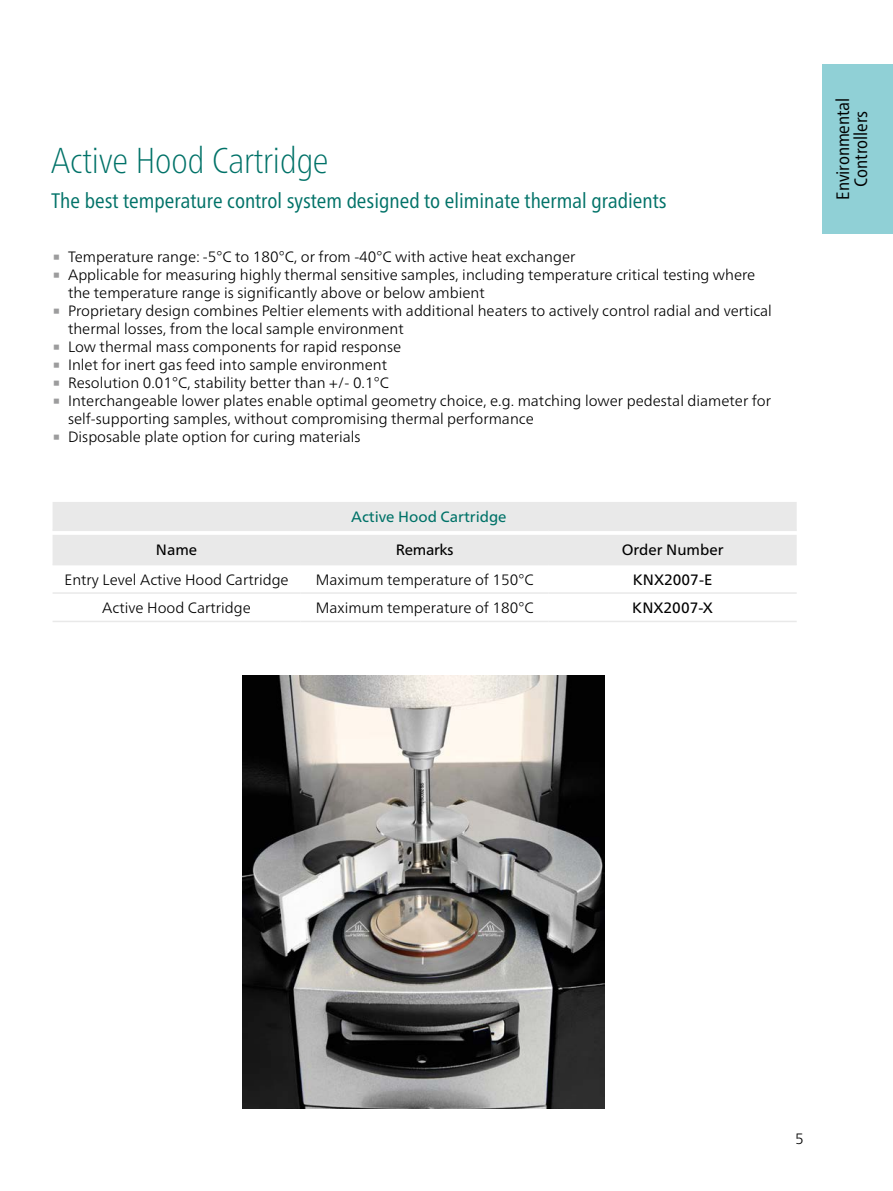
<style>
.page{position:relative;width:893px;height:1191px;background:#fff}
.page>*{position:absolute;margin:0;border:0;box-sizing:border-box;transform-origin:0 0}
.t1{font:45px "Frutiger Neue LTW1 G";color:#9c9c9d}
.Headline_Titel_n{font:100 condensed 36px "Frutiger Neue LTW1 G";color:#007268}
.Subhead_1_grün_n{font:condensed 21px "Frutiger Neue LTW1 G";color:#007268}
.Subhead_1_schwarz_n{font:condensed 18px/18px "Frutiger Neue LTW1 G";letter-spacing:-.005em;color:#000;text-align:center;scale:1.04 1}
.Tabellenkörper_n{font:300 15px/18px "Frutiger Neue LTW1 G";color:#000}
.Tabellenkörper_n-2{font:15px "Frutiger Neue LTW1 G";color:#000}
.Tabellenkopf_n{font:15px "Frutiger Neue LTW1 G";color:#007268}
.Tabellenkörper_n-3{font:15px "Frutiger Neue LTW1 G";letter-spacing:-.02em;color:#000}
</style>
<div class="page">
<img style="left:242px;top:675px;width:362px;height:433px">
<div style="left:53px;top:502px;width:744px;height:62px;background:#e9e9e9"></div>
<hr style="left:53px;top:592px;width:248px;height:2px;background:#e9e9e9">
<hr style="left:301px;top:592px;width:248px;height:2px;background:#e9e9e9">
<hr style="left:549px;top:592px;width:248px;height:2px;background:#e9e9e9">
<hr style="left:53px;top:620px;width:248px;height:2px;background:#e9e9e9">
<hr style="left:301px;top:620px;width:248px;height:2px;background:#e9e9e9">
<hr style="left:549px;top:620px;width:248px;height:2px;background:#e9e9e9">
<hr style="left:53px;top:529px;width:248px;height:2px;background:#e9e9e9">
<hr style="left:301px;top:529px;width:248px;height:2px;background:#e9e9e9">
<hr style="left:549px;top:529px;width:248px;height:2px;background:#e9e9e9">
<hr style="left:53px;top:564px;width:248px;height:1px;background:#e9e9e9">
<hr style="left:301px;top:564px;width:248px;height:1px;background:#e9e9e9">
<hr style="left:549px;top:564px;width:248px;height:1px;background:#e9e9e9">
<div style="left:822px;top:64px;width:71px;height:170px;background:#90d0d6"></div>
<p class="Headline_Titel_n" style="left:51px;top:134px;width:279px">Active Hood Cartridge</p>
<p class="Subhead_1_grün_n" style="left:51px;top:185px;width:617px">The best temperature control system designed to eliminate thermal gradients</p>
<p class="t1" style="left:51px;top:227px;width:12px">∙</p>
<p class="Tabellenkörper_n" style="left:68px;top:247px;width:509px">Temperature range: -5°C to 180°C, or from -40°C with active heat exchanger</p>
<p class="t1" style="left:51px;top:245px;width:12px">∙</p>
<p class="Tabellenkörper_n" style="left:68px;top:265px;width:689px">Applicable for measuring highly thermal sensitive samples, including temperature critical testing where the temperature range is significantly above or below ambient</p>
<p class="t1" style="left:51px;top:281px;width:12px">∙</p>
<p class="Tabellenkörper_n" style="left:68px;top:301px;width:705px">Proprietary design combines Peltier elements with additional heaters to actively control radial and vertical thermal losses, from the local sample environment</p>
<p class="t1" style="left:51px;top:317px;width:12px">∙</p>
<p class="Tabellenkörper_n" style="left:68px;top:337px;width:335px">Low thermal mass components for rapid response</p>
<p class="t1" style="left:51px;top:335px;width:12px">∙</p>
<p class="Tabellenkörper_n" style="left:68px;top:355px;width:321px">Inlet for inert gas feed into sample environment</p>
<p class="t1" style="left:51px;top:353px;width:12px">∙</p>
<p class="Tabellenkörper_n" style="left:68px;top:373px;width:322px">Resolution 0.01°C, stability better than +/- 0.1°C</p>
<p class="t1" style="left:51px;top:371px;width:12px">∙</p>
<p class="Tabellenkörper_n" style="left:68px;top:391px;width:704px">Interchangeable lower plates enable optimal geometry choice, e.g. matching lower pedestal diameter for self-supporting samples, without compromising thermal performance</p>
<p class="t1" style="left:51px;top:407px;width:12px">∙</p>
<p class="Tabellenkörper_n" style="left:68px;top:427px;width:294px">Disposable plate option for curing materials</p>
<p class="Tabellenkopf_n" style="left:351px;top:508px;width:157px">Active Hood Cartridge</p>
<p class="Tabellenkörper_n-2" style="left:156px;top:541px;width:43px">Name</p>
<p class="Tabellenkörper_n-3" style="left:396px;top:541px;width:59px">Remarks</p>
<p class="Tabellenkörper_n-2" style="left:622px;top:541px;width:103px">Order Number</p>
<p class="Tabellenkörper_n" style="left:64px;top:570px;width:226px">Entry Level Active Hood Cartridge</p>
<p class="Tabellenkörper_n" style="left:316px;top:570px;width:219px">Maximum temperature of 150°C</p>
<p class="Tabellenkörper_n-2" style="left:633px;top:570px;width:81px">KNX2007-E</p>
<p class="Tabellenkörper_n" style="left:102px;top:598px;width:150px">Active Hood Cartridge</p>
<p class="Tabellenkörper_n" style="left:316px;top:598px;width:219px">Maximum temperature of 180°C</p>
<p class="Tabellenkörper_n-2" style="left:632px;top:599px;width:82px">KNX2007-X</p>
<p class="Subhead_1_schwarz_n" style="left:832px;top:200px;width:100px;rotate:-90deg">Environmental<br>Controllers</p>
<p class="Tabellenkörper_n" style="left:795px;top:1129px;width:10px">5</p>
</div>
